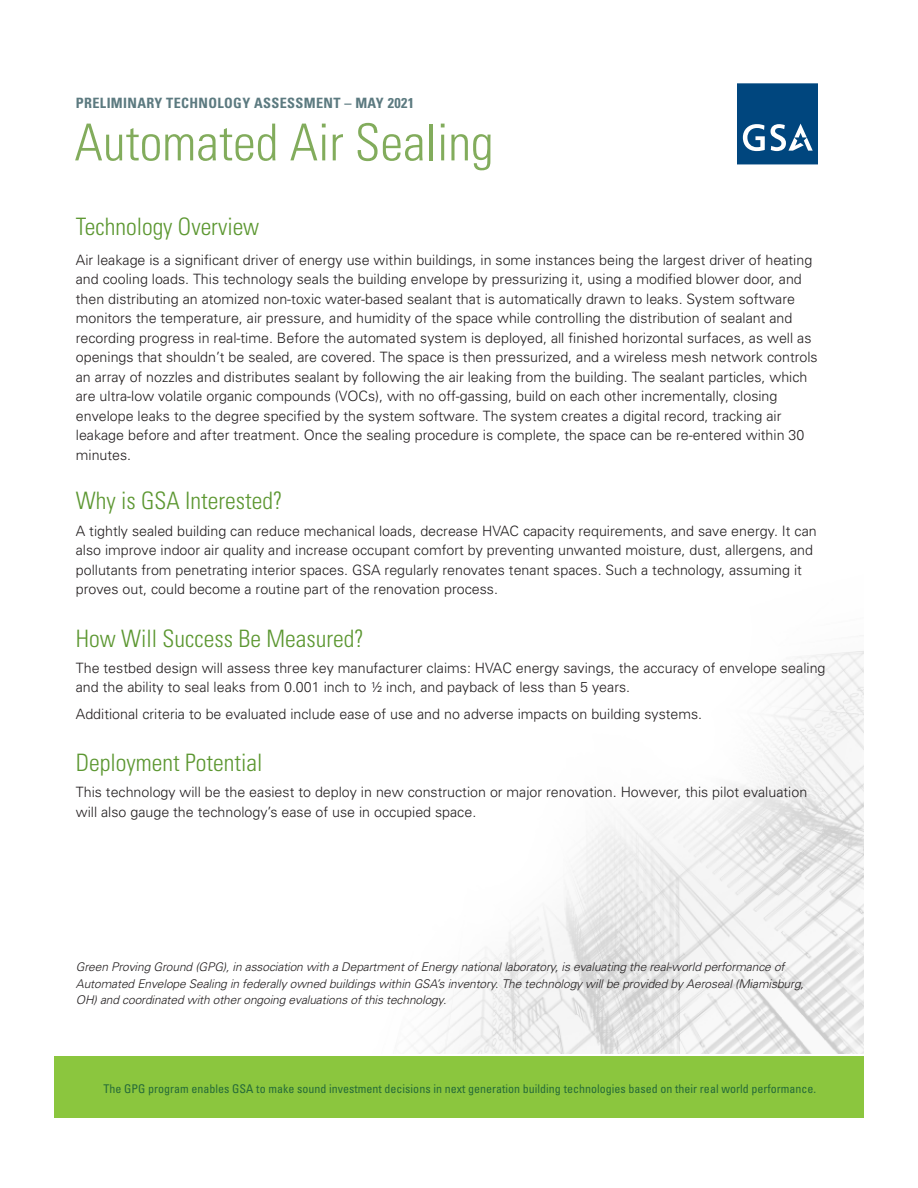
<style>
.page{position:relative;width:918px;height:1188px;background:#fff}
.page>*{position:absolute;margin:0;border:0;box-sizing:border-box;transform-origin:0 0}
.Page_Title{font:300 condensed 51px "Univers";color:#82ac5c}
.body_cond{font:300 condensed 24px "Univers";color:#5c9731}
.green_head{font:300 condensed 24px "Univers";color:#5c9731}
.body_cond-2{font:300 14.25px/19.5px "Univers";color:#231f20}
.topmost_all_cap{font:700 condensed 14.25px "Univers";letter-spacing:.025em;color:#5c7a80}
.m_v{font:italic 300 12px/16.5px "Univers";letter-spacing:-.01em;color:#231f20}
.t1{font:condensed 12px "Univers";color:#266b38}
</style>
<div class="page">
<img style="left:411px;top:651px;width:453px;height:402px">
<div style="left:54px;top:1056px;width:810px;height:61px;background:#8bc63e"></div>
<svg style="left:737px;top:83px;width:81px;height:81px;background:#1c5a8c"></svg>
<p class="topmost_all_cap" style="left:76px;top:94px;width:340px">PRELIMINARY TECHNOLOGY ASSESSMENT – MAY 2021</p>
<p class="Page_Title" style="left:74px;top:112px;width:421px">Automated Air Sealing</p>
<p class="green_head" style="left:76px;top:212px;width:185px">Technology Overview</p>
<p class="body_cond-2" style="left:76px;top:250px;width:743px">Air leakage is a significant driver of energy use within buildings, in some instances being the largest driver of heating and cooling loads. This technology seals the building envelope by pressurizing it, using a modified blower door, and then distributing an atomized non-toxic water-based sealant that is automatically drawn to leaks. System software monitors the temperature, air pressure, and humidity of the space while controlling the distribution of sealant and recording progress in real-time. Before the automated system is deployed, all finished horizontal surfaces, as well as openings that shouldn’t be sealed, are covered. The space is then pressurized, and a wireless mesh network controls an array of nozzles and distributes sealant by following the air leaking from the building. The sealant particles, which are ultra-low volatile organic compounds (VOCs), with no off-gassing, build on each other incrementally, closing envelope leaks to the degree specified by the system software. The system creates a digital record, tracking air leakage before and after treatment. Once the sealing procedure is complete, the space can be re-entered within 30 minutes.</p>
<p class="body_cond" style="left:76px;top:487px;width:208px">Why is GSA Interested?</p>
<p class="body_cond-2" style="left:76px;top:521px;width:742px">A tightly sealed building can reduce mechanical loads, decrease HVAC capacity requirements, and save energy. It can also improve indoor air quality and increase occupant comfort by preventing unwanted moisture, dust, allergens, and pollutants from penetrating interior spaces. GSA regularly renovates tenant spaces. Such a technology, assuming it proves out, could become a routine part of the renovation process.</p>
<p class="body_cond" style="left:76px;top:624px;width:289px">How Will Success Be Measured?</p>
<p class="body_cond-2" style="left:76px;top:658px;width:751px">The testbed design will assess three key manufacturer claims: HVAC energy savings, the accuracy of envelope sealing and the ability to seal leaks from 0.001 inch to ½ inch, and payback of less than 5 years.</p>
<p class="body_cond-2" style="left:76px;top:704px;width:628px">Additional criteria to be evaluated include ease of use and no adverse impacts on building systems.</p>
<p class="body_cond" style="left:76px;top:748px;width:188px">Deployment Potential</p>
<p class="body_cond-2" style="left:76px;top:782px;width:733px">This technology will be the easiest to deploy in new construction or major renovation. However, this pilot evaluation will also gauge the technology’s ease of use in occupied space.</p>
<p class="m_v" style="left:76px;top:959px;width:730px">Green Proving Ground (GPG), in association with a Department of Energy national laboratory, is evaluating the real-world performance of<br>Automated Envelope Sealing in federally owned buildings within GSA’s inventory. The technology will be provided by Aeroseal (Miamisburg,<br>OH) and coordinated with other ongoing evaluations of this technology.</p>
<p class="t1" style="left:103px;top:1081px;width:714px">The GPG program enables GSA to make sound investment decisions in next generation building technologies based on their real world performance.</p>
</div>
